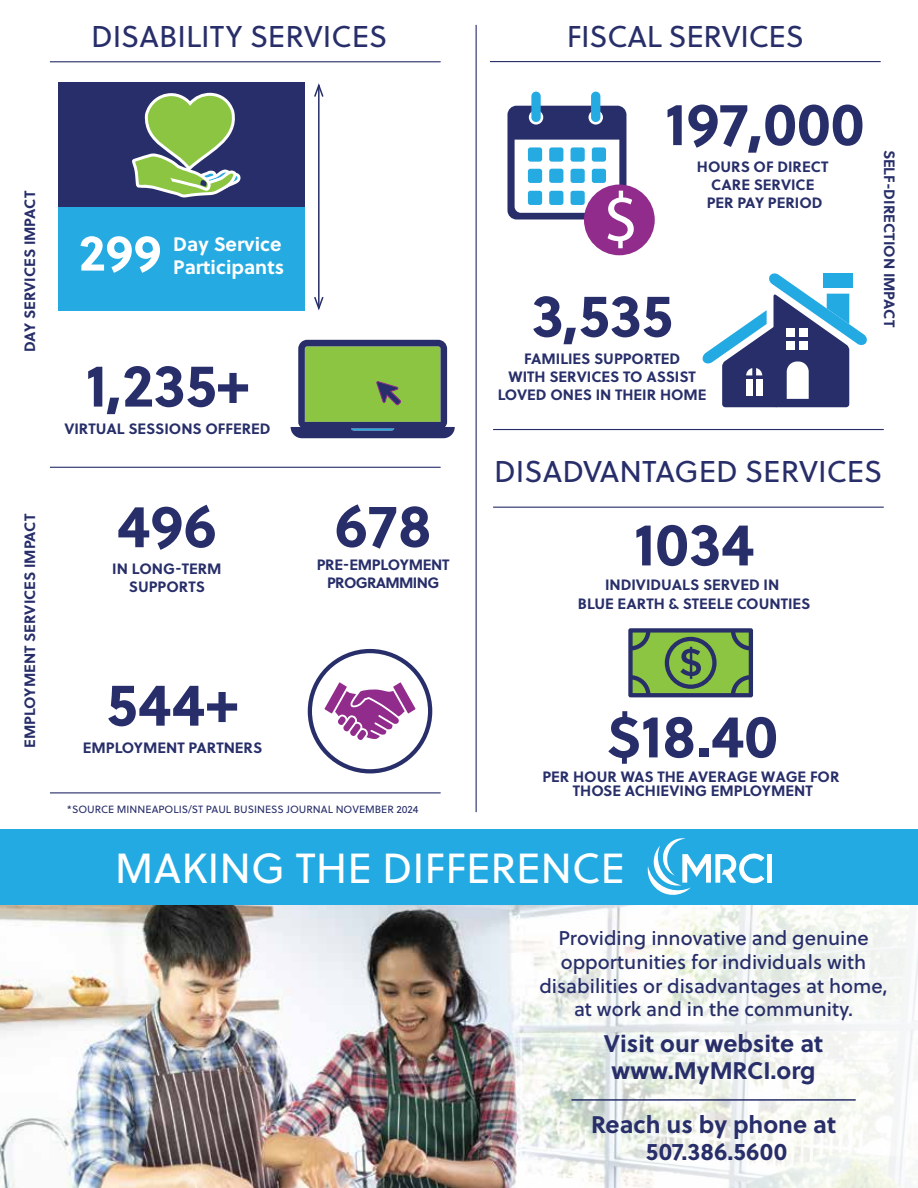
<style>
.page{position:relative;width:918px;height:1188px;background:#fff}
.page>*{position:absolute;margin:0;border:0;box-sizing:border-box;transform-origin:0 0}
.t1{font:70.2px "Myriad Pro";color:#fff}
.t2{font:700 60px "Soleil";color:#272e69}
.t3{font:700 50.85px "Soleil";color:#fff}
.t4{font:42px "Soleil";color:#fff}
.t5{font:30px "Soleil";color:#272e69}
.t6{font:700 24px/27px "Soleil";color:#272e69;text-align:center}
.t7{font:19.8px/23.9px "Soleil Bk";color:#272e69;text-align:center}
.t8{font:700 19.5px "Soleil";color:#fff}
.t9{font:700 15px/18px "Soleil";color:#272e69;text-align:center}
.t10{font:700 15px/18px "Soleil";letter-spacing:-.02em;color:#272e69;text-align:center}
.t11{font:10.5px "Soleil";color:#272e69}
</style>
<div class="page">
<img style="left:0;top:905px;width:918px;height:283px">
<hr style="left:476px;top:25px;width:1px;height:787px;background:#272e69">
<div style="left:0;top:829px;width:918px;height:76px;background:#24aae2"></div>
<div style="left:767px;top:854px;width:5px;height:29px;background:#fff"></div>
<svg style="left:648px;top:838px;width:116px;height:57px"></svg>
<hr style="left:50px;top:61px;width:391px;height:1px;background:#272e69">
<hr style="left:50px;top:467px;width:391px;height:1px;background:#272e69">
<hr style="left:490px;top:61px;width:391px;height:1px;background:#272e69">
<hr style="left:493px;top:429px;width:391px;height:1px;background:#272e69">
<hr style="left:50px;top:792px;width:391px;height:1px;background:#272e69">
<div style="left:58px;top:82px;width:246px;height:125px;background:#272e69"></div>
<div style="left:58px;top:207px;width:246px;height:103px;background:#25aae2"></div>
<svg style="left:324px;top:682px;width:92px;height:58px"></svg>
<div style="left:308px;top:649px;width:124px;height:124px;border:4px solid #272e69;border-radius:50%"></div>
<svg style="left:628px;top:628px;width:125px;height:69px;background:#6a924f"></svg>
<div style="left:507px;top:106px;width:119px;height:113px;background:#272e69;border-radius:9px"></div>
<svg style="left:515px;top:140px;width:104px;height:73px;background:#fafcfd"></svg>
<div style="left:528px;top:147px;width:14px;height:15px;background:#25aae2;border-radius:3px"></div>
<div style="left:549px;top:147px;width:14px;height:15px;background:#25aae2;border-radius:3px"></div>
<div style="left:571px;top:147px;width:14px;height:15px;background:#25aae2;border-radius:3px"></div>
<div style="left:592px;top:147px;width:14px;height:15px;background:#25aae2;border-radius:3px"></div>
<div style="left:528px;top:169px;width:14px;height:14px;background:#25aae2;border-radius:3px"></div>
<div style="left:571px;top:169px;width:14px;height:14px;background:#25aae2;border-radius:3px"></div>
<div style="left:592px;top:169px;width:14px;height:14px;background:#25aae2;border-radius:3px"></div>
<div style="left:528px;top:191px;width:14px;height:14px;background:#25aae2;border-radius:3px"></div>
<div style="left:549px;top:191px;width:14px;height:14px;background:#25aae2;border-radius:3px"></div>
<div style="left:571px;top:191px;width:14px;height:14px;background:#25aae2;border-radius:3px"></div>
<div style="left:549px;top:169px;width:14px;height:14px;background:#25aae2;border-radius:3px"></div>
<svg style="left:529px;top:110px;width:14px;height:15px"></svg>
<div style="left:531px;top:92px;width:10px;height:30px;background:#25aae2;border-radius:5px"></div>
<svg style="left:589px;top:110px;width:14px;height:15px"></svg>
<div style="left:591px;top:92px;width:9px;height:30px;background:#25aae2;border-radius:5px"></div>
<div style="left:584px;top:185px;width:71px;height:70px;background:#912b8c;border-radius:50%"></div>
<svg style="left:702px;top:273px;width:165px;height:134px"></svg>
<hr style="left:571px;top:1099px;width:285px;height:2px;background:#272e69">
<hr style="left:318px;top:85px;width:2px;height:223px;background:#272e69">
<svg style="left:314px;top:83px;width:10px;height:15px"></svg>
<svg style="left:314px;top:295px;width:10px;height:16px"></svg>
<svg style="left:291px;top:340px;width:164px;height:98px;background:#799f5f"></svg>
<hr style="left:493px;top:507px;width:391px;height:1px;background:#272e69">
<svg style="left:132px;top:92px;width:109px;height:106px"></svg>
<p class="t9" style="left:20px;top:352px;width:163px;rotate:-90deg">DAY SERVICES IMPACT</p>
<p class="t9" style="left:20px;top:748px;width:235px;rotate:-90deg">EMPLOYMENT SERVICES IMPACT</p>
<h3 class="t5" style="left:91px;top:15px;width:298px">DISABILITY SERVICES</h3>
<h3 class="t5" style="left:567px;top:15px;width:239px">FISCAL SERVICES</h3>
<h3 class="t3" style="left:79px;top:213px;width:85px">299</h3>
<h3 class="t8" style="left:173px;top:229px;width:110px">Day Service</h3>
<h3 class="t8" style="left:173px;top:252px;width:112px">Participants</h3>
<h2 class="t2" style="left:85px;top:339px;width:166px">1,235+</h2>
<p class="t9" style="left:64px;top:419px;width:208px">VIRTUAL SESSIONS OFFERED</p>
<h1 class="t1" style="left:603px;top:175px;width:38px">$</h1>
<h2 class="t2" style="left:665px;top:77px;width:201px">197,000</h2>
<p class="t9" style="left:697px;top:157px;width:133px">HOURS OF DIRECT<br>CARE SERVICE<br>PER PAY PERIOD</p>
<h2 class="t2" style="left:532px;top:269px;width:143px">3,535</h2>
<p class="t9" style="left:498px;top:349px;width:210px">FAMILIES SUPPORTED<br>WITH SERVICES TO ASSIST<br>LOVED ONES IN THEIR HOME</p>
<p class="t9" style="left:899px;top:150px;width:179px;rotate:90deg">SELF-DIRECTION IMPACT</p>
<h2 class="t2" style="left:117px;top:479px;width:101px">496</h2>
<p class="t9" style="left:112px;top:559px;width:111px">IN LONG-TERM<br>SUPPORTS</p>
<h2 class="t2" style="left:107px;top:658px;width:134px">544+</h2>
<p class="t9" style="left:83px;top:738px;width:181px">EMPLOYMENT PARTNERS</p>
<h2 class="t2" style="left:335px;top:479px;width:99px">678</h2>
<p class="t10" style="left:317px;top:555px;width:134px">PRE-EMPLOYMENT<br>PROGRAMMING</p>
<p class="t11" style="left:67px;top:802px;width:353px">*SOURCE MINNEAPOLIS/ST PAUL BUSINESS JOURNAL NOVEMBER 2024</p>
<h3 class="t5" style="left:494px;top:449px;width:390px">DISADVANTAGED SERVICES</h3>
<h2 class="t2" style="left:634px;top:498px;width:122px">1034</h2>
<p class="t9" style="left:578px;top:575px;width:234px;line-height:18.9px">INDIVIDUALS SERVED IN<br>BLUE EARTH &amp; STEELE COUNTIES</p>
<h2 class="t2" style="left:608px;top:690px;width:172px">$18.40</h2>
<p class="t9" style="left:542px;top:768px;width:299px;line-height:14.1px">PER HOUR WAS THE AVERAGE WAGE FOR<br>THOSE ACHIEVING EMPLOYMENT</p>
<h3 class="t4" style="left:115px;top:837px;width:512px">MAKING THE DIFFERENCE</h3>
<h3 class="t7" style="left:539px;top:925px;width:350px">Providing innovative and genuine opportunities for individuals with disabilities or disadvantages at home, at work and in the community.</h3>
<h3 class="t6" style="left:604px;top:1029px;width:221px">Visit our website at www.MyMRCI.org</h3>
<h3 class="t6" style="left:591px;top:1110px;width:246px">Reach us by phone at<br>507.386.5600</h3>
</div>
